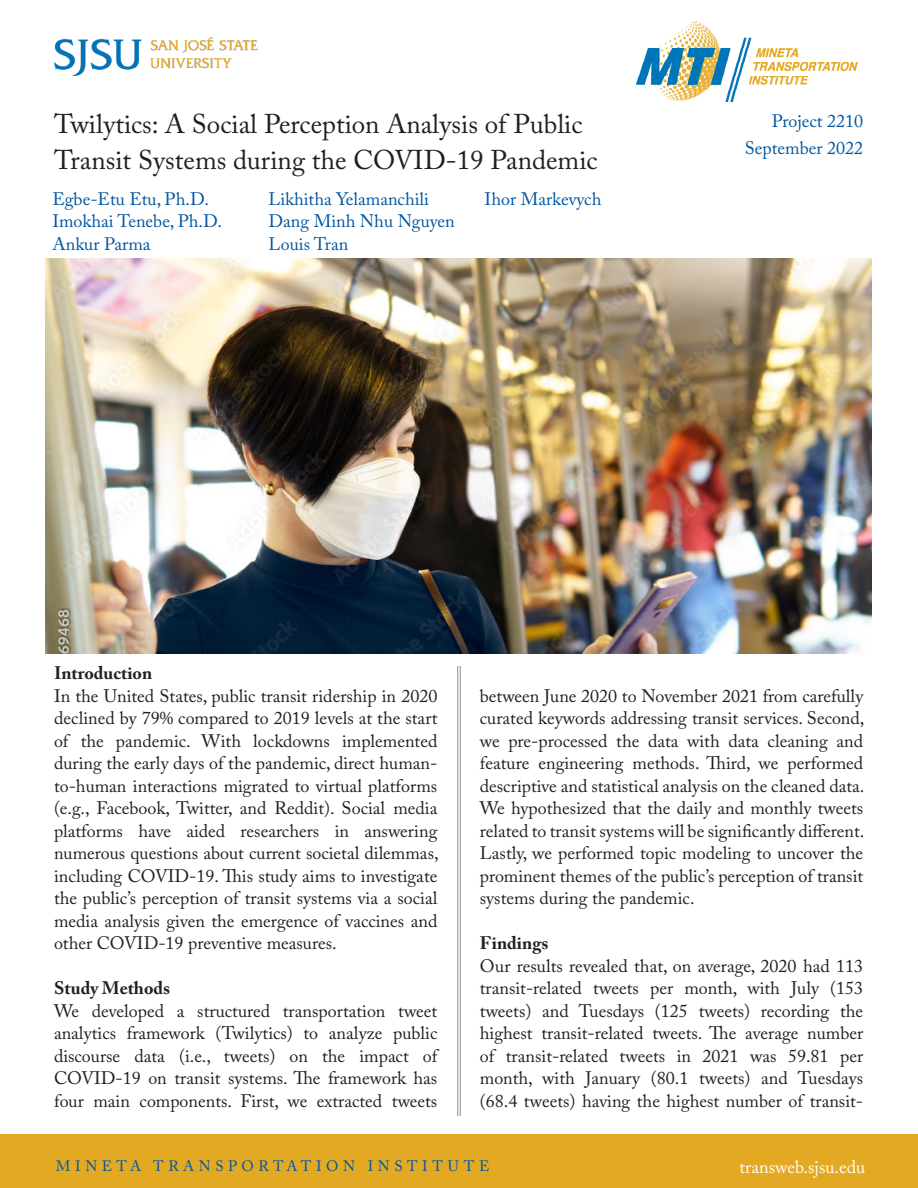
<style>
.page{position:relative;width:918px;height:1188px;background:#fff}
.page>*{position:absolute;margin:0;border:0;box-sizing:border-box;transform-origin:0 0}
.t1{font:27px/36px "Adobe Caslon Pro";color:#231f20}
.Body_Text{font:18px/22.5px "Adobe Caslon Pro";color:#231f20;text-align:justify}
.Project____Month_Yea{font:18px "Adobe Caslon Pro";color:#0156a3}
.t2{font:700 18px "Adobe Caslon Pro";color:#231f20}
.t3{font:18px "Adobe Caslon Pro";color:#fff}
.t4{font:15px "Adobe Caslon Pro";letter-spacing:.3em;color:#0156a3}
</style>
<div class="page">
<div style="left:0;top:1134px;width:918px;height:54px;background:#e4a922"></div>
<hr style="left:460px;top:666px;width:1px;height:450px;background:#8a8c8f">
<hr style="left:457px;top:666px;width:1px;height:450px;background:#8a8c8f">
<img style="left:54px;top:37px;width:203px;height:39px">
<img style="left:46px;top:258px;width:826px;height:395px">
<img style="left:637px;top:21px;width:220px;height:80px">
<p class="t1" style="left:54px;top:106px;width:545px">Twilytics: A Social Perception Analysis of Public<br>Transit Systems during the COVID-19 Pandemic</p>
<p class="Project____Month_Yea" style="left:52px;top:188px;width:158px">Egbe-Etu Etu, Ph.D.</p>
<p class="Project____Month_Yea" style="left:268px;top:188px;width:162px">Likhitha Yelamanchili</p>
<p class="Project____Month_Yea" style="left:484px;top:188px;width:118px">Ihor Markevych</p>
<p class="Project____Month_Yea" style="left:52px;top:211px;width:171px">Imokhai Tenebe, Ph.D.</p>
<p class="Project____Month_Yea" style="left:268px;top:211px;width:188px">Dang Minh Nhu Nguyen</p>
<p class="Project____Month_Yea" style="left:52px;top:233px;width:100px">Ankur Parma</p>
<p class="Project____Month_Yea" style="left:268px;top:233px;width:81px">Louis Tran</p>
<p class="Project____Month_Yea" style="left:772px;top:110px;width:93px">Project 2210</p>
<p class="Project____Month_Yea" style="left:745px;top:137px;width:120px">September 2022</p>
<p class="t2" style="left:54px;top:662px;width:100px">Introduction</p>
<p class="Body_Text" style="left:54px;top:684px;width:386px">In the United States, public transit ridership in 2020 declined by 79% compared to 2019 levels at the start of the pandemic. With lockdowns implemented during the early days of the pandemic, direct human&shy;to-human interactions migrated to virtual platforms (e.g., Facebook, Twitter, and Reddit). Social media platforms have aided researchers in answering numerous questions about current societal dilemmas, including COVID-19. This study aims to investigate the public’s perception of transit systems via a social media analysis given the emergence of vaccines and other COVID-19 preventive measures.</p>
<p class="t2" style="left:54px;top:977px;width:118px">Study Methods</p>
<p class="Body_Text" style="left:54px;top:999px;width:385px">We developed a structured transportation tweet analytics framework (Twilytics) to analyze public discourse data (i.e., tweets) on the impact of COVID-19 on transit systems. The framework has four main components. First, we extracted tweets</p>
<p class="Body_Text" style="left:480px;top:684px;width:386px">between June 2020 to November 2021 from carefully curated keywords addressing transit services. Second, we pre-processed the data with data cleaning and feature engineering methods. Third, we performed descriptive and statistical analysis on the cleaned data.<br>We hypothesized that the daily and monthly tweets related to transit systems will be significantly different.<br>Lastly, we performed topic modeling to uncover the prominent themes of the public’s perception of transit systems during the pandemic.</p>
<p class="t2" style="left:480px;top:932px;width:70px">Findings</p>
<p class="Body_Text" style="left:480px;top:954px;width:385px">Our results revealed that, on average, 2020 had 113 transit-related tweets per month, with July (153 tweets) and Tuesdays (125 tweets) recording the highest transit-related tweets. The average number of transit-related tweets in 2021 was 59.81 per month, with January (80.1 tweets) and Tuesdays (68.4 tweets) having the highest number of transit-</p>
<p class="t4" style="left:56px;top:1157px;width:435px">MINETA TRANSPORTATION INSTITUTE</p>
<p class="t3" style="left:740px;top:1156px;width:127px">transweb.sjsu.edu</p>
</div>
